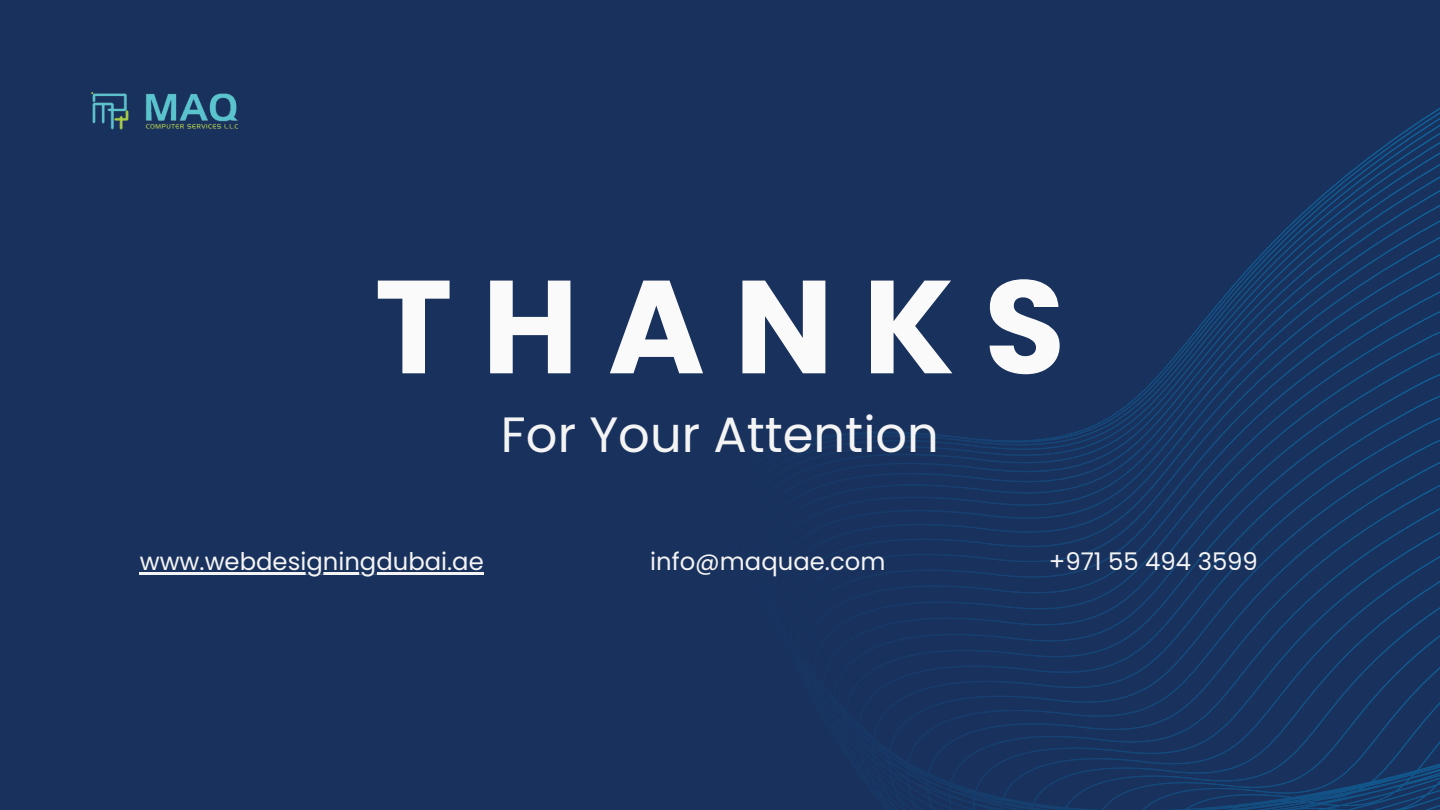
<style>
.page{position:relative;width:1440px;height:810px;background:#19315d}
.page>*{position:absolute;margin:0;border:0;box-sizing:border-box;transform-origin:0 0}
.t1{font:700 132.1px "Poppins";letter-spacing:.22em;color:#fafafa}
.t2{font:49.6px "Poppins";color:#f4f4f4}
.t3{font:24.3px "Poppins";color:#f4f4f4}
</style>
<div class="page">
<svg style="left:833px;top:108px;width:607px;height:702px"></svg>
<hr style="left:140px;top:572px;width:344px;height:2px;background:#f4f4f4">
<img style="left:91px;top:91px;width:148px;height:39px">
<p class="t1" style="left:375px;top:235px;width:692px">THANKS</p>
<p class="t2" style="left:501px;top:400px;width:439px">For Your Attention</p>
<p class="t3" style="left:140px;top:545px;width:346px">www.webdesigningdubai.ae</p>
<p class="t3" style="left:650px;top:545px;width:237px">info@maquae.com</p>
<p class="t3" style="left:1049px;top:545px;width:211px">+971 55 494 3599</p>
</div>
